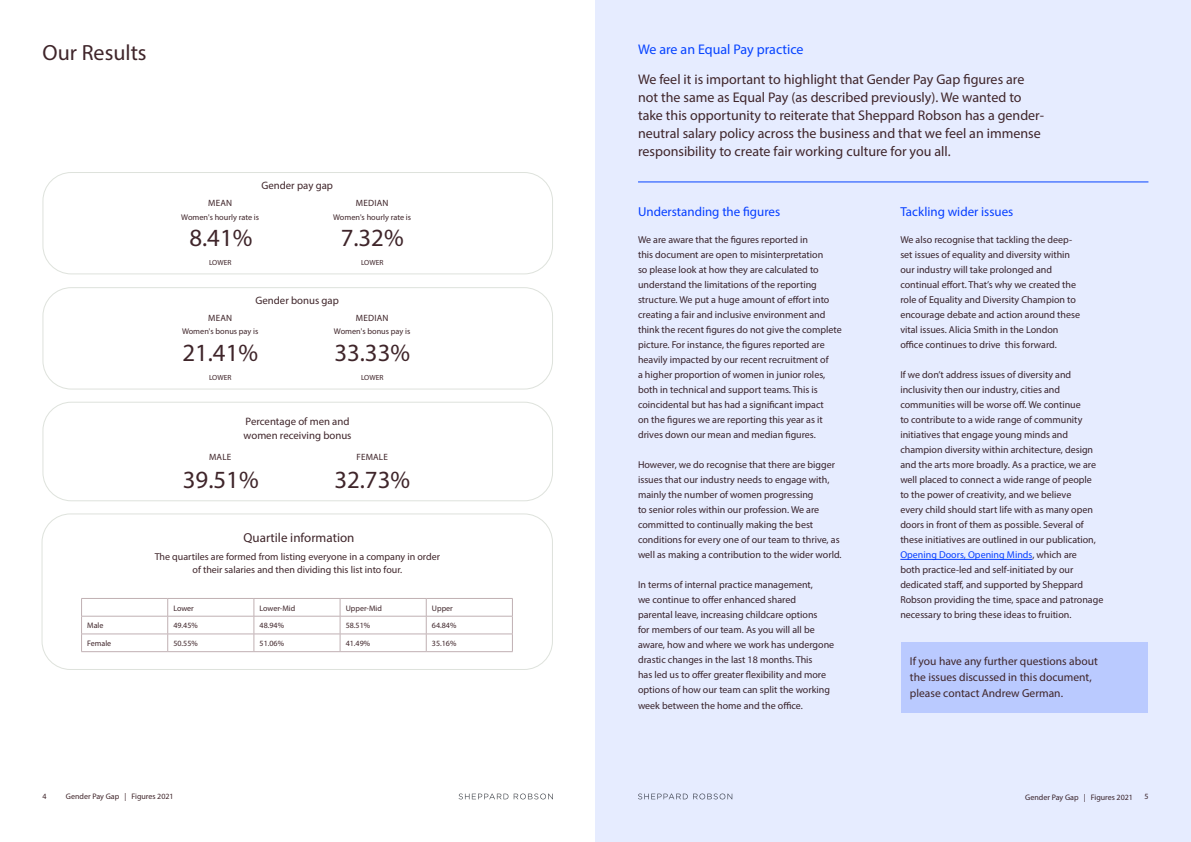
<style>
.page{position:relative;width:1191px;height:842px;background:#fff}
.page>*{position:absolute;margin:0;border:0;box-sizing:border-box;transform-origin:0 0}
.t1{font:24.8px "Myriad Pro";color:#3f252a}
.t2{font:22px "Myriad Pro";color:#3f252a}
.t3{font:14px/18px "Myriad Pro";color:#3f252a}
.t4{font:14px "Myriad Pro";color:#0643ff}
.t5{font:13px "Myriad Pro";color:#0643ff}
.t6{font:13px "Myriad Pro";color:#3f252a}
.t7{font:11.5px/16px "Myriad Pro";color:#3f252a}
.t8{font:10.8px/14.1px "Myriad Pro";color:#3f252a}
.t9{font:10px/15px "Myriad Pro";color:#3f252a}
.t10{font:9.1px "Myriad Pro";letter-spacing:.02em;color:#3f252a}
.t11{font:8.3px "Myriad Pro";color:#3f252a}
.t12{font:8px "Myriad Pro";color:#3f252a}
.t13{font:7.4px "Myriad Pro";color:#3f252a}
.s1{color:#0643ff}
</style>
<div class="page">
<svg style="left:459px;top:793px;width:94px;height:6px"></svg>
<div style="left:595px;top:0;width:596px;height:842px;background:#e6ecff"></div>
<hr style="left:638px;top:182px;width:510px;height:1px;background:#0643ff">
<div style="left:42px;top:172px;width:511px;height:102px;border:1px solid #dee2dc;border-radius:28px"></div>
<div style="left:42px;top:287px;width:511px;height:103px;border:1px solid #dee2dc;border-radius:28px"></div>
<div style="left:42px;top:402px;width:511px;height:99px;border:1px solid #dee2dc;border-radius:28px"></div>
<div style="left:42px;top:513px;width:511px;height:157px;border:1px solid #dee2dc;border-radius:28px"></div>
<hr style="left:81px;top:598px;width:87px;height:1px;background:#c0b0b3">
<hr style="left:168px;top:598px;width:86px;height:1px;background:#c0b0b3">
<hr style="left:254px;top:598px;width:86px;height:1px;background:#c0b0b3">
<hr style="left:340px;top:598px;width:86px;height:1px;background:#c0b0b3">
<hr style="left:426px;top:598px;width:86px;height:1px;background:#c0b0b3">
<hr style="left:81px;top:616px;width:87px;height:1px;background:#c0b0b3">
<hr style="left:168px;top:616px;width:86px;height:1px;background:#c0b0b3">
<hr style="left:254px;top:616px;width:86px;height:1px;background:#c0b0b3">
<hr style="left:340px;top:616px;width:86px;height:1px;background:#c0b0b3">
<hr style="left:426px;top:616px;width:86px;height:1px;background:#c0b0b3">
<hr style="left:81px;top:634px;width:87px;height:1px;background:#c0b0b3">
<svg style="left:81px;top:599px;width:1px;height:52px"></svg>
<hr style="left:168px;top:634px;width:86px;height:1px;background:#c0b0b3">
<svg style="left:167px;top:599px;width:1px;height:52px"></svg>
<hr style="left:254px;top:634px;width:86px;height:1px;background:#c0b0b3">
<svg style="left:254px;top:599px;width:1px;height:52px"></svg>
<hr style="left:340px;top:634px;width:86px;height:1px;background:#c0b0b3">
<svg style="left:340px;top:599px;width:1px;height:52px"></svg>
<hr style="left:426px;top:634px;width:86px;height:1px;background:#c0b0b3">
<svg style="left:426px;top:599px;width:1px;height:52px"></svg>
<svg style="left:512px;top:599px;width:1px;height:52px"></svg>
<hr style="left:81px;top:651px;width:87px;height:1px;background:#c0b0b3">
<hr style="left:168px;top:651px;width:86px;height:1px;background:#c0b0b3">
<hr style="left:254px;top:651px;width:86px;height:1px;background:#c0b0b3">
<hr style="left:340px;top:651px;width:86px;height:1px;background:#c0b0b3">
<hr style="left:426px;top:651px;width:86px;height:1px;background:#c0b0b3">
<div style="left:901px;top:642px;width:246px;height:71px;background:#bacaff"></div>
<h2 class="t2" style="left:42px;top:39px;width:106px">Our Results</h2>
<p class="t10" style="left:208px;top:197px;width:25px">MEAN</p>
<p class="t8" style="left:261px;top:179px;width:73px">Gender pay gap</p>
<p class="t10" style="left:356px;top:197px;width:34px">MEDIAN</p>
<p class="t11" style="left:181px;top:212px;width:79px">Women's hourly rate is</p>
<p class="t11" style="left:333px;top:212px;width:79px">Women's hourly rate is</p>
<h1 class="t1" style="left:189px;top:223px;width:64px">8.41%</h1>
<h1 class="t1" style="left:341px;top:223px;width:64px">7.32%</h1>
<p class="t13" style="left:209px;top:258px;width:24px">LOWER</p>
<p class="t13" style="left:361px;top:258px;width:24px">LOWER</p>
<p class="t10" style="left:208px;top:312px;width:25px">MEAN</p>
<p class="t8" style="left:255px;top:293px;width:85px">Gender bonus gap</p>
<p class="t10" style="left:356px;top:312px;width:34px">MEDIAN</p>
<p class="t11" style="left:182px;top:326px;width:78px">Women's bonus pay is</p>
<p class="t11" style="left:334px;top:326px;width:78px">Women's bonus pay is</p>
<h1 class="t1" style="left:182px;top:337px;width:77px">21.41%</h1>
<h1 class="t1" style="left:334px;top:337px;width:77px">33.33%</h1>
<p class="t13" style="left:209px;top:373px;width:24px">LOWER</p>
<p class="t13" style="left:361px;top:373px;width:24px">LOWER</p>
<p class="t10" style="left:209px;top:451px;width:24px">MALE</p>
<p class="t8" style="left:244px;top:414px;width:109px">Percentage of men and women receiving bonus</p>
<p class="t10" style="left:356px;top:451px;width:33px">FEMALE</p>
<h1 class="t1" style="left:183px;top:464px;width:77px">39.51%</h1>
<h1 class="t1" style="left:334px;top:464px;width:77px">32.73%</h1>
<h3 class="t6" style="left:244px;top:529px;width:112px">Quartile information</h3>
<p class="t9" style="left:155px;top:550px;width:287px;line-height:13px;text-align:center">The quartiles are formed from listing everyone in a company in order of their salaries and then dividing this list into four.</p>
<p class="t12" style="left:173px;top:603px;width:22px">Lower</p>
<p class="t12" style="left:259px;top:603px;width:37px">Lower-Mid</p>
<p class="t12" style="left:346px;top:603px;width:38px">Upper-Mid</p>
<p class="t12" style="left:432px;top:603px;width:22px">Upper</p>
<p class="t12" style="left:87px;top:621px;width:18px">Male</p>
<p class="t12" style="left:173px;top:621px;width:26px">49.45%</p>
<p class="t12" style="left:259px;top:621px;width:26px">48.94%</p>
<p class="t12" style="left:346px;top:621px;width:26px">58.51%</p>
<p class="t12" style="left:432px;top:621px;width:26px">64.84%</p>
<p class="t12" style="left:87px;top:638px;width:26px">Female</p>
<p class="t12" style="left:173px;top:638px;width:26px">50.55%</p>
<p class="t12" style="left:260px;top:638px;width:26px">51.06%</p>
<p class="t12" style="left:346px;top:638px;width:26px">41.49%</p>
<p class="t12" style="left:432px;top:638px;width:26px">35.16%</p>
<h3 class="t4" style="left:638px;top:40px;width:167px">We are an Equal Pay practice</h3>
<p class="t3" style="left:638px;top:70px;width:407px">We feel it is important to highlight that Gender Pay Gap figures are not the same as Equal Pay (as described previously). We wanted to take this opportunity to reiterate that Sheppard Robson has a gender&shy;neutral salary policy across the business and that we feel an immense responsibility to create fair working culture for you all.</p>
<h3 class="t5" style="left:638px;top:204px;width:144px">Understanding the figures</h3>
<p class="t9" style="left:638px;top:232px;width:205px">We are aware that the figures reported in<br>this document are open to misinterpretation<br>so please look at how they are calculated to understand the limitations of the reporting structure. We put a huge amount of effort into creating a fair and inclusive environment and think the recent figures do not give the complete picture. For instance, the figures reported are heavily impacted by our recent recruitment of<br>a higher proportion of women in junior roles, both in technical and support teams. This is coincidental but has had a significant impact<br>on the figures we are reporting this year as it drives down our mean and median figures.</p>
<p class="t9" style="left:638px;top:457px;width:205px">However, we do recognise that there are bigger issues that our industry needs to engage with, mainly the number of women progressing<br>to senior roles within our profession. We are committed to continually making the best conditions for every one of our team to thrive, as well as making a contribution to the wider world.</p>
<p class="t9" style="left:638px;top:577px;width:198px">In terms of internal practice management,<br>we continue to offer enhanced shared<br>parental leave, increasing childcare options<br>for members of our team. As you will all be aware, how and where we work has undergone drastic changes in the last 18 months. This<br>has led us to offer greater flexibility and more options of how our team can split the working</p>
<p class="t9" style="left:638px;top:698px;width:166px">week between the home and the office.</p>
<h3 class="t5" style="left:900px;top:204px;width:115px">Tackling wider issues</h3>
<p class="t9" style="left:900px;top:232px;width:181px">We also recognise that tackling the deep&shy;set issues of equality and diversity within our industry will take prolonged and continual effort. That’s why we created the role of Equality and Diversity Champion to encourage debate and action around these vital issues. Alicia Smith in the London office continues to drive this forward.</p>
<p class="t9" style="left:900px;top:367px;width:205px">If we don’t address issues of diversity and inclusivity then our industry, cities and communities will be worse off. We continue<br>to contribute to a wide range of community initiatives that engage young minds and champion diversity within architecture, design and the arts more broadly. As a practice, we are well placed to connect a wide range of people<br>to the power of creativity, and we believe<br>every child should start life with as many open doors in front of them as possible. Several of these initiatives are outlined in our publication, <span class="s1">Opening Doors, Opening Minds</span>, which are<br>both practice-led and self-initiated by our dedicated staff, and supported by Sheppard Robson providing the time, space and patronage necessary to bring these ideas to fruition.</p>
<p class="t7" style="left:910px;top:652px;width:189px">If you have any further questions about the issues discussed in this document, please contact Andrew German.</p>
<p class="t12" style="left:43px;top:792px;width:6px">4</p>
<p class="t12" style="left:66px;top:792px;width:109px">Gender Pay Gap | Figures 2021</p>
<p class="t12" style="left:1025px;top:792px;width:109px">Gender Pay Gap | Figures 2021</p>
<p class="t12" style="left:1144px;top:792px;width:6px">5</p>
</div>
